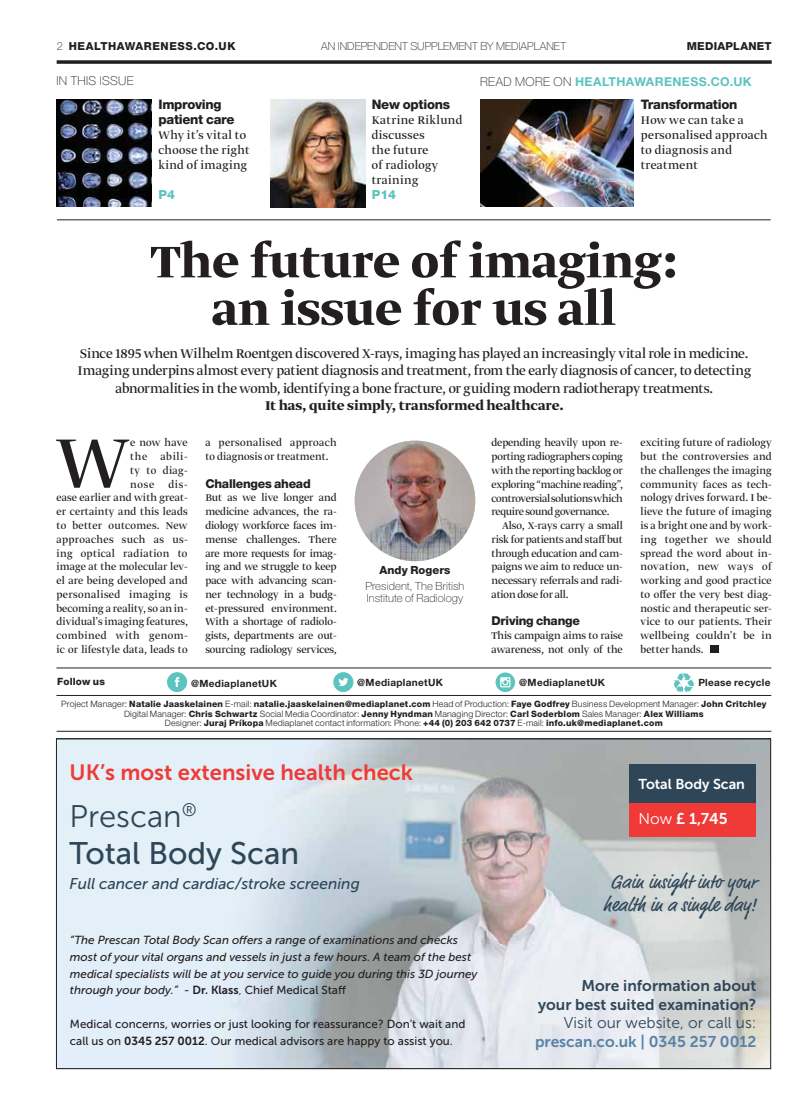
<style>
.page{position:relative;width:812px;height:1117px;background:#fff}
.page>*{position:absolute;margin:0;border:0;box-sizing:border-box;transform-origin:0 0}
.t1{font:82.5px "Greta Display";color:#231f20}
.t2{font:700 52.12px/47.5px "Greta Display Std";color:#231f20;text-align:center}
.t3{font:31.12px "Museo Sans 500";color:#2e4658}
.t4{font:31.12px "Museo Sans 300";color:#2e4658}
.t5{font:22px "Museo Sans 700";color:#ef3a38}
.t6{font:19.5px/23.4px "Market OT";color:#2e4658;text-align:center}
.t7{font:15.5px/18.6px "Museo Sans 700";color:#2e4658;text-align:right}
.t8{font:italic 15.5px "Museo Sans 500";color:#2e4658}
.t9{font:15.5px "Museo Sans 300";color:#2e4658}
.t10{font:15.5px "Museo Sans 700";color:#5782a5}
.t11{font:15.5px "Museo Sans 700";color:#fff}
.t12{font:15px/17.5px "Greta Display";letter-spacing:-.005em;color:#231f20;text-align:center}
.t13{font:700 15px "Greta Display Std";color:#231f20}
.t14{font:14.25px "Museo Sans 700";color:#fff}
.t15{font:13.12px/15px "Greta Display Pro";letter-spacing:.03em;color:#231f20}
.t16{font:800 13.12px/15px "Helvetica Neue MP Pro";letter-spacing:-.02em;color:#231f20}
.t17{font:800 12.5px "Helvetica Neue MP Pro";color:#5bc4be}
.t18{font:700 12.25px "Helvetica Neue MP Pro";letter-spacing:.035em;color:#5bc4be}
.t19{font:800 12.25px "Helvetica Neue MP Pro";letter-spacing:-.02em;color:#231f20}
.t20{font:100 12.25px "Helvetica Neue MP Pro";letter-spacing:.025em;color:#231f20}
.t21{font:11.62px/13.8px "Greta Display";letter-spacing:.01em;color:#231f20;text-align:justify}
.t22{font:italic 11.62px/16.9px "Museo Sans 500";color:#231f20}
.t23{font:11.62px/16.9px "Museo Sans 500";color:#231f20}
.t24{font:100 11.25px/12.5px "Helvetica Neue MP Pro";letter-spacing:.01em;color:#231f20}
.t25{font:800 11.25px "Helvetica Neue MP Pro";letter-spacing:.005em;color:#231f20}
.t26{font:100 11px "Helvetica Neue MP Pro";letter-spacing:.005em;color:#231f20}
.t27{font:800 11px "Helvetica Neue MP Pro";letter-spacing:.04em;color:#231f20}
.t28{font:800 11px "Helvetica Neue MP Pro";letter-spacing:.02em;color:#231f20}
.t29{font:700 10px "Helvetica Neue MP Pro";letter-spacing:.03em;color:#231f20}
.t30{font:800 10px "Helvetica Neue MP Pro";letter-spacing:.015em;color:#231f20}
.t31{font:300 8.75px/9.9px "Helvetica Neue MP Pro";letter-spacing:.02em;color:#231f20;text-align:center}
.s1{font-weight:100}
.s2{font-weight:100;color:#231f20}
.s3{font-weight:800}
.s4{font-family:"Museo Sans 700";font-style:normal}
.s5{font-family:"Museo Sans 300";font-style:normal}
.s6{font-style:normal}
.s7{font-family:"Museo Sans 700"}
.s8{font-family:"Museo Sans 300"}
</style>
<div class="page">
<svg style="left:57px;top:60px;width:714px;height:4px;background:#3d3a3b"></svg>
<img style="left:354px;top:440px;width:121px;height:121px;border-radius:50%">
<svg style="left:58px;top:740px;width:710px;height:326px;background:#cccfd5"></svg>
<hr style="left:57px;top:219px;width:713px;height:1px;background:#231f20">
<img style="left:480px;top:99px;width:153px;height:108px">
<img style="left:271px;top:99px;width:94px;height:108px">
<img style="left:57px;top:99px;width:94px;height:108px">
<svg style="left:673px;top:673px;width:21px;height:20px"></svg>
<svg style="left:167px;top:672px;width:20px;height:20px"></svg>
<svg style="left:333px;top:672px;width:20px;height:20px"></svg>
<hr style="left:56px;top:667px;width:715px;height:1px;background:#231f20">
<hr style="left:57px;top:731px;width:714px;height:1px;background:#231f20">
<hr style="left:56px;top:695px;width:715px;height:1px;background:#231f20">
<div style="left:710px;top:645px;width:8px;height:7px;background:#231f20"></div>
<svg style="left:495px;top:672px;width:20px;height:20px"></svg>
<svg style="left:500px;top:677px;width:10px;height:10px"></svg>
<p class="t27" style="left:57px;top:42px;width:180px"><span class="s1">2</span> HEALTHAWARENESS.CO.UK</p>
<p class="t26" style="left:321px;top:42px;width:246px">AN INDEPENDENT SUPPLEMENT BY MEDIAPLANET</p>
<p class="t28" style="left:686px;top:42px;width:86px">MEDIAPLANET</p>
<p class="t20" style="left:56px;top:76px;width:79px">IN THIS ISSUE</p>
<p class="t16" style="left:158px;top:98px;width:77px">Improving patient care</p>
<p class="t15" style="left:158px;top:128px;width:93px">Why it’s vital to choose the right kind of imaging</p>
<p class="t17" style="left:158px;top:190px;width:18px">P4</p>
<p class="t16" style="left:371px;top:98px;width:80px">New options</p>
<p class="t15" style="left:371px;top:113px;width:92px">Katrine Riklund discusses<br>the future<br>of radiology training</p>
<p class="t17" style="left:371px;top:190px;width:26px">P14</p>
<p class="t18" style="left:480px;top:77px;width:273px"><span class="s2">READ MORE ON</span> HEALTHAWARENESS.CO.UK</p>
<p class="t16" style="left:640px;top:98px;width:98px">Transformation</p>
<p class="t15" style="left:640px;top:113px;width:128px">How we can take a personalised approach to diagnosis and treatment</p>
<h2 class="t2" style="left:151px;top:242px;width:527px">The future of imaging: an issue for us all</h2>
<p class="t12" style="left:77px;top:345px;width:675px">Since 1895 when Wilhelm Roentgen discovered X-rays, imaging has played an increasingly vital role in medicine.<br>Imaging underpins almost every patient diagnosis and treatment, from the early diagnosis of cancer, to detecting abnormalities in the womb, identifying a bone fracture, or guiding modern radiotherapy treatments.</p>
<p class="t13" style="left:265px;top:399px;width:300px">It has, quite simply, transformed healthcare.</p>
<p class="t21" style="left:56px;top:437px;width:133px;text-align:right">e now have<br>the abili-<br>ty to diag-<br>nose dis-<br>ease earlier and with great&shy;er certainty and this leads to better outcomes. New approaches such as us&shy;ing optical radiation to image at the molecular lev&shy;el are being developed and personalised imaging is becoming a reality, so an in&shy;dividual’s imaging features, combined with genom&shy;ic or lifestyle data, leads to</p>
<p class="t21" style="left:205px;top:437px;width:133px">a personalised approach to diagnosis or treatment.</p>
<h1 class="t1" style="left:56px;top:429px;width:74px">W</h1>
<p class="t19" style="left:205px;top:479px;width:107px">Challenges ahead</p>
<p class="t21" style="left:205px;top:492px;width:133px">But as we live longer and medicine advances, the ra&shy;diology workforce faces im&shy;mense challenges. There are more requests for imag&shy;ing and we struggle to keep pace with advancing scan&shy;ner technology in a budg&shy;et-pressured environment.<br>With a shortage of radiolo&shy;gists, departments are out&shy;sourcing radiology services,</p>
<p class="t25" style="left:379px;top:565px;width:73px">Andy Rogers</p>
<p class="t24" style="left:365px;top:581px;width:100px">President, The British<br>Institute of Radiology</p>
<p class="t21" style="left:491px;top:437px;width:133px">depending heavily upon re&shy;porting radiographers coping with the reporting backlog or exploring “machine reading”, controversial solutions which require sound governance.</p>
<p class="t21" style="left:491px;top:519px;width:133px;text-indent:11px">Also, X-rays carry a small risk for patients and staff but through education and cam&shy;paigns we aim to reduce un&shy;necessary referrals and radi&shy;ation dose for all.</p>
<p class="t19" style="left:491px;top:616px;width:90px">Driving change</p>
<p class="t21" style="left:491px;top:629px;width:133px">This campaign aims to raise awareness, not only of the</p>
<p class="t21" style="left:640px;top:437px;width:133px">exciting future of radiology but the controversies and the challenges the imaging community faces as tech&shy;nology drives forward. I be&shy;lieve the future of imaging is a bright one and by work&shy;ing together we should spread the word about in&shy;novation, new ways of working and good practice to offer the very best diag&shy;nostic and therapeutic ser&shy;vice to our patients. Their wellbeing couldn’t be in better hands.</p>
<p class="t30" style="left:57px;top:678px;width:49px">Follow us</p>
<p class="t29" style="left:191px;top:679px;width:87px">@MediaplanetUK</p>
<p class="t29" style="left:357px;top:679px;width:87px">@MediaplanetUK</p>
<p class="t29" style="left:698px;top:679px;width:74px">Please recycle</p>
<p class="t31" style="left:61px;top:699px;width:706px">Project Manager: <span class="s3">Natalie Jaaskelainen</span> E-mail: <span class="s3">natalie.jaaskelainen@mediaplanet.com</span> Head of Production: <span class="s3">Faye Godfrey</span> Business Development Manager: <span class="s3">John Critchley<br></span>Digital Manager: <span class="s3">Chris Schwartz</span> Social Media Coordinator: <span class="s3">Jenny Hyndman</span> Managing Director: <span class="s3">Carl Soderblom</span> Sales Manager: <span class="s3">Alex Williams<br></span>Designer: <span class="s3">Juraj Príkopa</span> Mediaplanet contact information: Phone: <span class="s3">+44 (0) 203 642 0737</span> E-mail: <span class="s3">info.uk@mediaplanet.com</span></p>
<p class="t29" style="left:519px;top:679px;width:87px">@MediaplanetUK</p>
<h3 class="t5" style="left:70px;top:759px;width:345px">UK’s most extensive health check</h3>
<h3 class="t4" style="left:70px;top:797px;width:129px">Prescan<sup>®</sup></h3>
<h3 class="t3" style="left:70px;top:841px;width:231px">Total Body Scan</h3>
<h3 class="t8" style="left:70px;top:877px;width:291px">Full cancer and cardiac/stroke screening</h3>
<p class="t22" style="left:70px;top:932px;width:409px">“The Prescan Total Body Scan offers a range of examinations and checks most of your vital organs and vessels in just a few hours. A team of the best medical specialists will be at you service to guide you during this 3D journey through your body.” - <span class="s4">Dr. Klass</span><span class="s5">,</span> <span class="s6">Chief Medical Staff</span></p>
<p class="t23" style="left:70px;top:1016px;width:397px">Medical concerns, worries or just looking for reassurance? Don’t wait and call us on <span class="s7">0345 257 0012</span>. Our medical advisors are happy to assist you.</p>
<p class="t14" style="left:638px;top:775px;width:108px">Total Body Scan</p>
<h3 class="t11" style="left:638px;top:809px;width:90px"><span class="s8">Now</span> £ 1,745</h3>
<h3 class="t6" style="left:603px;top:872px;width:155px">Gain insight into your health in a single day!</h3>
<h3 class="t7" style="left:538px;top:976px;width:220px">More information about<br>your best suited examination?</h3>
<h3 class="t9" style="left:563px;top:1013px;width:194px">Visit our website, or call us:</h3>
<h3 class="t10" style="left:535px;top:1032px;width:223px">prescan.co.uk | 0345 257 0012</h3>
</div>
